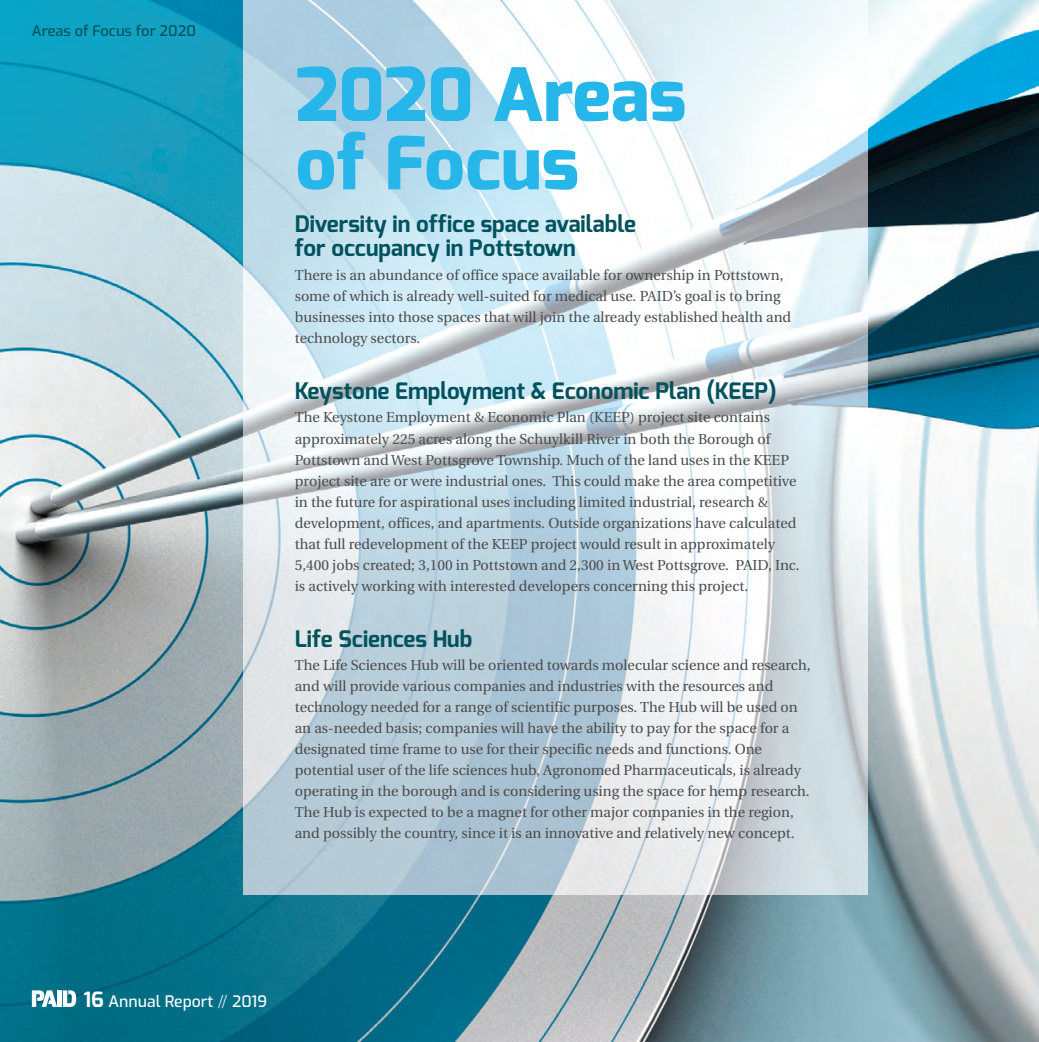
<style>
.page{position:relative;width:1039px;height:1042px;background:#fff}
.page>*{position:absolute;margin:0;border:0;box-sizing:border-box;transform-origin:0 0}
.t1{font:800 73.5px/68.2px "Exo";color:#26b6ea}
.t2{font:700 22.75px/24.5px "Exo";color:#00525d}
.t3{font:500 15.75px "Exo";color:#fff}
.t4{font:500 14.53px "Exo";color:#00525d}
.t5{font:14.35px/21px "Utopia";color:#4b4c4d}
.s1{font-weight:700;font-size:21px}
.s2{font-weight:300}
</style>
<div class="page">
<img style="left:0;top:0;width:1039px;height:1041px">
<hr style="left:58px;top:990px;width:4px;height:16px;background:#fff">
<svg style="left:32px;top:990px;width:25px;height:16px"></svg>
<svg style="left:63px;top:990px;width:13px;height:16px"></svg>
<img style="left:244px;top:0;width:623px;height:894px">
<p class="t4" style="left:32px;top:22px;width:166px">Areas of Focus for 2020</p>
<h1 class="t1" style="left:295px;top:68px;width:392px">2020 Areas of Focus</h1>
<h2 class="t2" style="left:295px;top:214px;width:343px">Diversity in office space available for occupancy in Pottstown</h2>
<p class="t5" style="left:295px;top:265px;width:498px">There is an abundance of office space available for ownership in Pottstown, some of which is already well-suited for medical use. PAID’s goal is to bring businesses into those spaces that will join the already established health and technology sectors.</p>
<h2 class="t2" style="left:295px;top:381px;width:483px">Keystone Employment &amp; Economic Plan (KEEP)</h2>
<p class="t5" style="left:295px;top:408px;width:507px">The Keystone Employment &amp; Economic Plan (KEEP) project site contains approximately 225 acres along the Schuylkill River in both the Borough of Pottstown and West Pottsgrove Township. Much of the land uses in the KEEP project site are or were industrial ones. This could make the area competitive in the future for aspirational uses including limited industrial, research &amp; development, offices, and apartments. Outside organizations have calculated that full redevelopment of the KEEP project would result in approximately 5,400 jobs created; 3,100 in Pottstown and 2,300 in West Pottsgrove. PAID, Inc. is actively working with interested developers concerning this project.</p>
<h2 class="t2" style="left:295px;top:628px;width:179px">Life Sciences Hub</h2>
<p class="t5" style="left:295px;top:656px;width:517px">The Life Sciences Hub will be oriented towards molecular science and research, and will provide various companies and industries with the resources and technology needed for a range of scientific purposes. The Hub will be used on an as-needed basis; companies will have the ability to pay for the space for a designated time frame to use for their specific needs and functions. One potential user of the life sciences hub, Agronomed Pharmaceuticals, is already operating in the borough and is considering using the space for hemp research.<br>The Hub is expected to be a magnet for other major companies in the region, and possibly the country, since it is an innovative and relatively new concept.</p>
<p class="t3" style="left:84px;top:990px;width:185px"><span class="s1">16</span> Annual Report <span class="s2">//</span> 2019</p>
</div>
